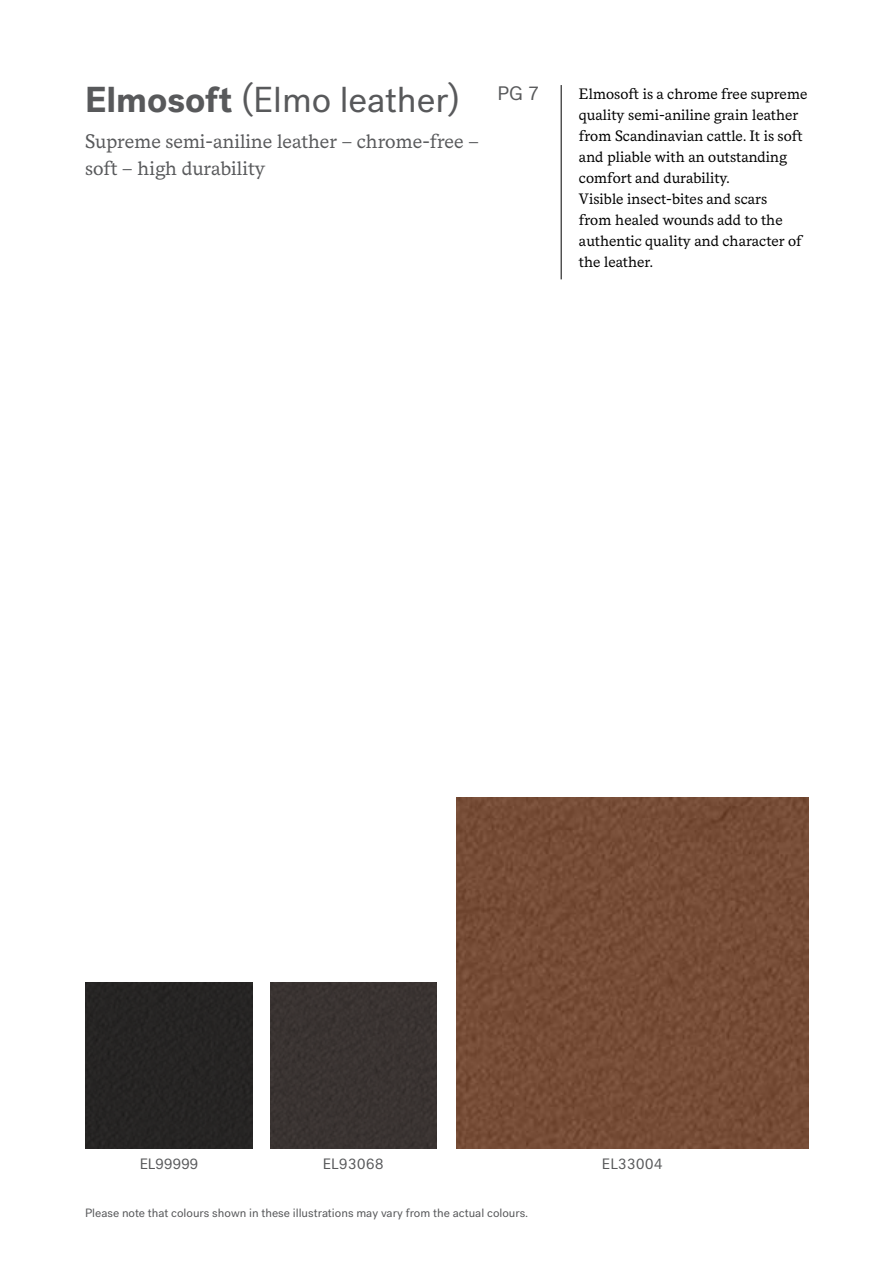
<style>
.page{position:relative;width:893px;height:1263px;background:#fff}
.page>*{position:absolute;margin:0;border:0;box-sizing:border-box;transform-origin:0 0}
.t1{font:36px "Post Grotesk";color:#58595b}
.t2{font:19.5px/27px "Messina Serif";color:#58595b}
.t3{font:19.5px "Post Grotesk";color:#58595b}
.t4{font:15px/21px "Messina Serif";color:#000}
.t5{font:15px "Post Grotesk";color:#58595b}
.t6{font:15px "Post Grotesk";letter-spacing:-.025em;color:#58595b}
.t7{font:12px "Post Grotesk";color:#58595b}
.s1{font-weight:700}
</style>
<div class="page">
<hr style="left:561px;top:85px;width:1px;height:194px;background:#000">
<div style="left:270px;top:982px;width:167px;height:167px;background:#3a3331"></div>
<div style="left:457px;top:797px;width:351px;height:352px;background:#764c36"></div>
<div style="left:86px;top:982px;width:166px;height:167px;background:#262423"></div>
<h1 class="t1" style="left:85px;top:79px;width:377px"><span class="s1">Elmosoft</span> (Elmo leather)</h1>
<h2 class="t2" style="left:85px;top:128px;width:396px">Supreme semi-aniline leather – chrome-free – soft – high durability</h2>
<h2 class="t3" style="left:497px;top:82px;width:43px">PG 7</h2>
<p class="t4" style="left:579px;top:84px;width:230px">Elmosoft is a chrome free supreme quality semi-aniline grain leather from Scandinavian cattle. It is soft and pliable with an outstanding comfort and durability.<br>Visible insect-bites and scars<br>from healed wounds add to the authentic quality and character of the leather.</p>
<p class="t6" style="left:140px;top:1155px;width:60px">EL99999</p>
<p class="t5" style="left:323px;top:1155px;width:62px">EL93068</p>
<p class="t5" style="left:602px;top:1155px;width:62px">EL33004</p>
<p class="t7" style="left:85px;top:1205px;width:445px">Please note that colours shown in these illustrations may vary from the actual colours.</p>
</div>
